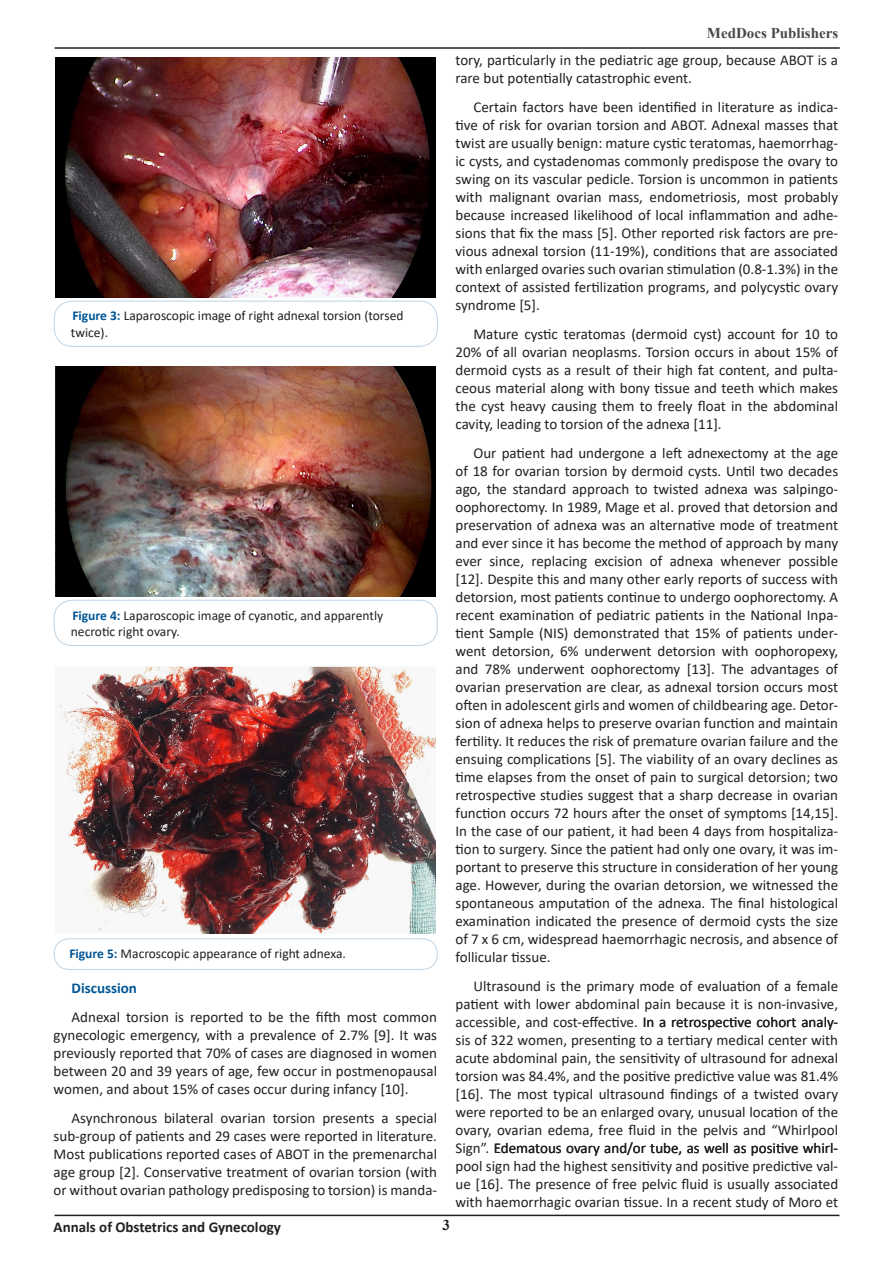
<style>
.page{position:relative;width:893px;height:1263px;background:#fff}
.page>*{position:absolute;margin:0;border:0;box-sizing:border-box;transform-origin:0 0}
.t1{font:15px/18px "Calibri";color:#231f20;text-align:justify}
.t2{font:700 15px "Calibri";color:#231f20}
.t3{font:700 15px "Times New Roman";color:#464b47}
.t4{font:700 15px "Calibri";color:#005596}
.t5{font:700 15px "Times New Roman";color:#231f20}
.t6{font:13.5px/16.5px "Calibri";color:#231f20}
.s1{font-weight:700;color:#005596}
</style>
<div class="page">
<hr style="left:55px;top:47px;width:785px;height:2px;background:#231f20">
<hr style="left:54px;top:1214px;width:785px;height:2px;background:#231f20">
<img style="left:56px;top:58px;width:380px;height:239px">
<div style="left:54px;top:301px;width:384px;height:46px;border:1px solid #bfd4e5;border-radius:18px"></div>
<img style="left:56px;top:366px;width:380px;height:230px">
<div style="left:54px;top:600px;width:383px;height:46px;border:1px solid #bfd4e5;border-radius:18px"></div>
<img style="left:56px;top:666px;width:380px;height:267px">
<div style="left:54px;top:939px;width:383px;height:31px;border:1px solid #bfd4e5;border-radius:15px"></div>
<p class="t6" style="left:71px;top:307px;width:334px"><span class="s1">Figure 3:</span> Laparoscopic image of right adnexal torsion (torsed twice).</p>
<p class="t6" style="left:71px;top:606px;width:314px"><span class="s1">Figure 4:</span> Laparoscopic image of cyanotic, and apparently necrotic right ovary.</p>
<p class="t6" style="left:69px;top:945px;width:278px"><span class="s1">Figure 5:</span> Macroscopic appearance of right adnexa.</p>
<p class="t4" style="left:72px;top:977px;width:67px">Discussion</p>
<p class="t1" style="left:54px;top:1007px;width:385px;text-indent:18px">Adnexal torsion is reported to be the fifth most common gynecologic emergency, with a prevalence of 2.7% [9]. It was previously reported that 70% of cases are diagnosed in women between 20 and 39 years of age, few occur in postmenopausal women, and about 15% of cases occur during infancy [10].</p>
<p class="t1" style="left:54px;top:1108px;width:385px;text-indent:18px">Asynchronous bilateral ovarian torsion presents a special sub-group of patients and 29 cases were reported in literature.<br>Most publications reported cases of ABOT in the premenarchal age group [2]. Conservative treatment of ovarian torsion (with or without ovarian pathology predisposing to torsion) is manda-</p>
<p class="t3" style="left:707px;top:22px;width:133px">MedDocs Publishers</p>
<p class="t1" style="left:455px;top:51px;width:384px">tory, particularly in the pediatric age group, because ABOT is a rare but potentially catastrophic event.</p>
<p class="t1" style="left:455px;top:98px;width:384px;text-indent:18px">Certain factors have been identified in literature as indica&shy;tive of risk for ovarian torsion and ABOT. Adnexal masses that twist are usually benign: mature cystic teratomas, haemorrhag&shy;ic cysts, and cystadenomas commonly predispose the ovary to swing on its vascular pedicle. Torsion is uncommon in patients with malignant ovarian mass, endometriosis, most probably because increased likelihood of local inflammation and adhe&shy;sions that fix the mass [5]. Other reported risk factors are pre&shy;vious adnexal torsion (11-19%), conditions that are associated with enlarged ovaries such ovarian stimulation (0.8-1.3%) in the context of assisted fertilization programs, and polycystic ovary syndrome [5].</p>
<p class="t1" style="left:455px;top:324px;width:384px;text-indent:18px">Mature cystic teratomas (dermoid cyst) account for 10 to 20% of all ovarian neoplasms. Torsion occurs in about 15% of dermoid cysts as a result of their high fat content, and pulta&shy;ceous material along with bony tissue and teeth which makes the cyst heavy causing them to freely float in the abdominal cavity, leading to torsion of the adnexa [11].</p>
<p class="t1" style="left:455px;top:443px;width:384px;text-indent:18px">Our patient had undergone a left adnexectomy at the age of 18 for ovarian torsion by dermoid cysts. Until two decades ago, the standard approach to twisted adnexa was salpingo&shy;oophorectomy. In 1989, Mage et al. proved that detorsion and preservation of adnexa was an alternative mode of treatment and ever since it has become the method of approach by many ever since, replacing excision of adnexa whenever possible [12]. Despite this and many other early reports of success with detorsion, most patients continue to undergo oophorectomy. A recent examination of pediatric patients in the National Inpa&shy;tient Sample (NIS) demonstrated that 15% of patients under&shy;went detorsion, 6% underwent detorsion with oophoropexy, and 78% underwent oophorectomy [13]. The advantages of ovarian preservation are clear, as adnexal torsion occurs most often in adolescent girls and women of childbearing age. Detor&shy;sion of adnexa helps to preserve ovarian function and maintain fertility. It reduces the risk of premature ovarian failure and the ensuing complications [5]. The viability of an ovary declines as time elapses from the onset of pain to surgical detorsion; two retrospective studies suggest that a sharp decrease in ovarian function occurs 72 hours after the onset of symptoms [14,15].<br>In the case of our patient, it had been 4 days from hospitaliza&shy;tion to surgery. Since the patient had only one ovary, it was im&shy;portant to preserve this structure in consideration of her young age. However, during the ovarian detorsion, we witnessed the spontaneous amputation of the adnexa. The final histological examination indicated the presence of dermoid cysts the size of 7 x 6 cm, widespread haemorrhagic necrosis, and absence of follicular tissue.</p>
<p class="t1" style="left:455px;top:976px;width:384px;text-indent:18px">Ultrasound is the primary mode of evaluation of a female patient with lower abdominal pain because it is non-invasive, accessible, and cost-effective. In a retrospective cohort analy&shy;sis of 322 women, presenting to a tertiary medical center with acute abdominal pain, the sensitivity of ultrasound for adnexal torsion was 84.4%, and the positive predictive value was 81.4% [16]. The most typical ultrasound findings of a twisted ovary were reported to be an enlarged ovary, unusual location of the ovary, ovarian edema, free fluid in the pelvis and “Whirlpool Sign”. Edematous ovary and/or tube, as well as positive whirl&shy;pool sign had the highest sensitivity and positive predictive val&shy;ue [16]. The presence of free pelvic fluid is usually associated with haemorrhagic ovarian tissue. In a recent study of Moro et</p>
<p class="t2" style="left:54px;top:1217px;width:229px">Annals of Obstetrics and Gynecology</p>
<p class="t5" style="left:442px;top:1214px;width:9px">3</p>
</div>
